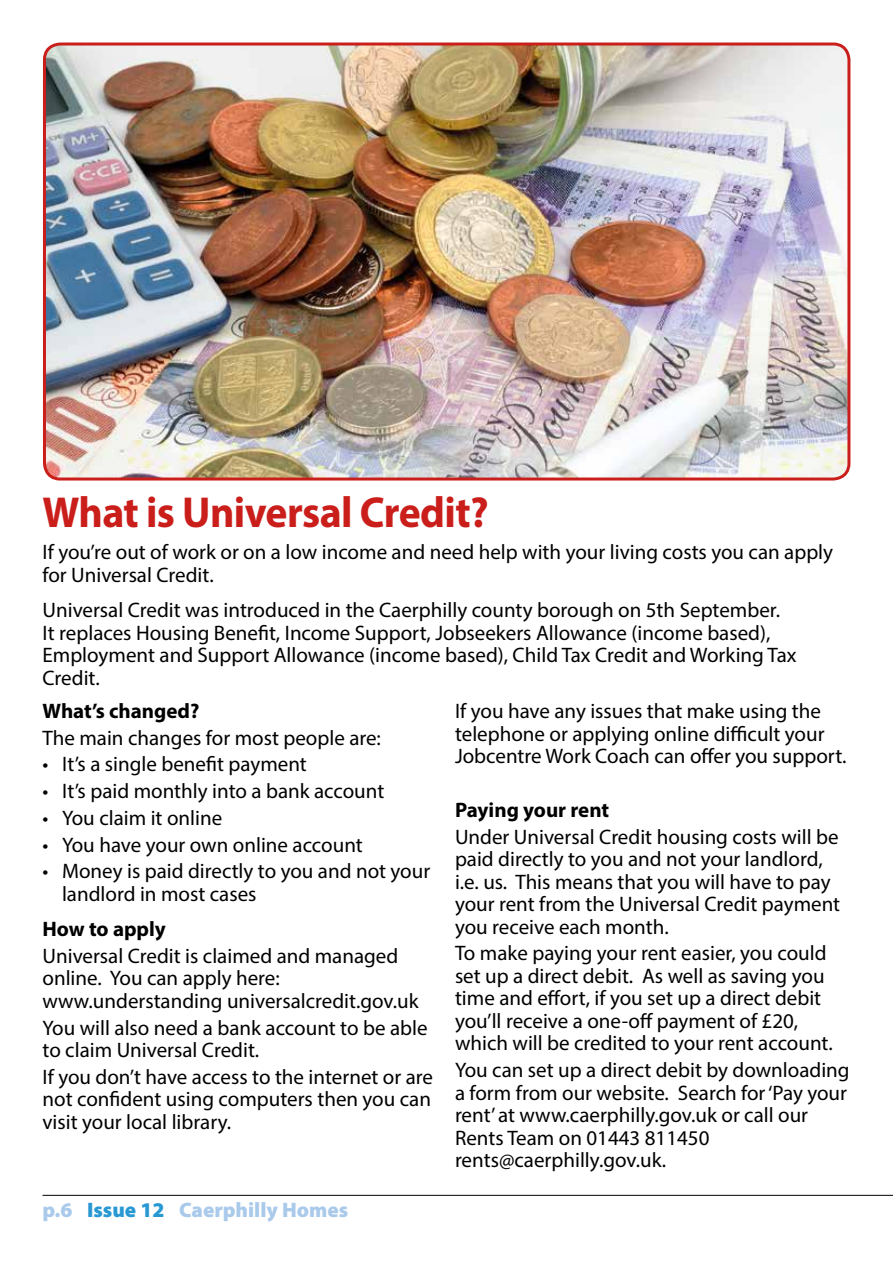
<style>
.page{position:relative;width:893px;height:1263px;background:#fff}
.page>*{position:absolute;margin:0;border:0;box-sizing:border-box;transform-origin:0 0}
.t1{font:700 43.5px "Myriad Pro";letter-spacing:-.015em;color:#ca1e1b;scale:.96 1}
.t2{font:21px/22.5px "Myriad Pro";color:#000}
.t3{font:700 21px "Myriad Pro";color:#000}
.t4{font:900 21px "Myriad Pro";color:#aacaeb}
.s1{color:#2898d3}
</style>
<div class="page">
<hr style="left:43px;top:1195px;width:850px;height:1px;background:#000">
<img style="left:44px;top:44px;width:805px;height:435px">
<div style="left:43px;top:43px;width:807px;height:437px;border:3px solid #ca1e1b;border-radius:16px"></div>
<h1 class="t1" style="left:43px;top:484px;width:466px">What is Universal Credit?</h1>
<p class="t2" style="left:43px;top:541px;width:792px">If you’re out of work or on a low income and need help with your living costs you can apply for Universal Credit.</p>
<p class="t2" style="left:43px;top:598px;width:755px">Universal Credit was introduced in the Caerphilly county borough on 5th September.<br>It replaces Housing Benefit, Income Support, Jobseekers Allowance (income based), Employment and Support Allowance (income based), Child Tax Credit and Working Tax Credit.</p>
<p class="t3" style="left:43px;top:697px;width:158px">What’s changed?</p>
<p class="t2" style="left:43px;top:726px;width:340px">The main changes for most people are:</p>
<p class="t2" style="left:43px;top:753px;width:266px">• It’s a single benefit payment</p>
<p class="t2" style="left:43px;top:779px;width:343px">• It’s paid monthly into a bank account</p>
<p class="t2" style="left:43px;top:806px;width:181px">• You claim it online</p>
<p class="t2" style="left:43px;top:833px;width:322px">• You have your own online account</p>
<p class="t2" style="left:62px;top:860px;width:370px;text-indent:-20px">• Money is paid directly to you and not your landlord in most cases</p>
<p class="t3" style="left:43px;top:915px;width:125px">How to apply</p>
<p class="t2" style="left:43px;top:944px;width:378px">Universal Credit is claimed and managed online. You can apply here: www.understanding universalcredit.gov.uk</p>
<p class="t2" style="left:43px;top:1016px;width:387px">You will also need a bank account to be able to claim Universal Credit.</p>
<p class="t2" style="left:43px;top:1065px;width:392px;text-align:justify">If you don’t have access to the internet or are not confident using computers then you can visit your local library.</p>
<p class="t2" style="left:455px;top:700px;width:393px">If you have any issues that make using the telephone or applying online difficult your<br>Jobcentre Work Coach can offer you support.</p>
<p class="t3" style="left:455px;top:796px;width:156px">Paying your rent</p>
<p class="t2" style="left:455px;top:825px;width:387px">Under Universal Credit housing costs will be paid directly to you and not your landlord, i.e. us. This means that you will have to pay your rent from the Universal Credit payment you receive each month.</p>
<p class="t2" style="left:455px;top:942px;width:379px">To make paying your rent easier, you could set up a direct debit. As well as saving you time and effort, if you set up a direct debit you’ll receive a one-off payment of £20, which will be credited to your rent account.</p>
<p class="t2" style="left:455px;top:1058px;width:396px">You can set up a direct debit by downloading a form from our website. Search for ‘Pay your rent’ at www.caerphilly.gov.uk or call our Rents Team on 01443 811450 rents@caerphilly.gov.uk.</p>
<p class="t4" style="left:43px;top:1196px;width:307px">p.6 <span class="s1">Issue 12</span> Caerphilly Homes</p>
</div>
